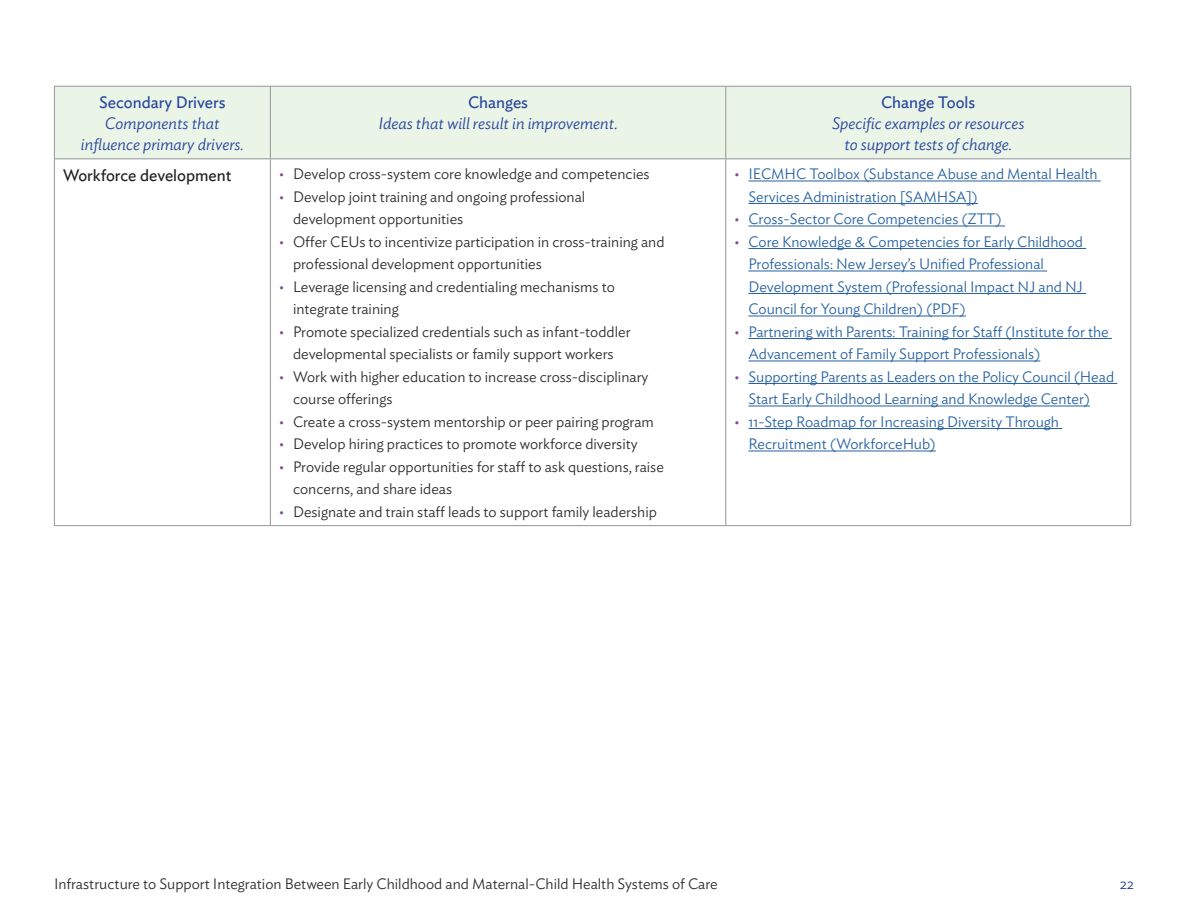
<style>
.page{position:relative;width:1188px;height:918px;background:#fff}
.page>*{position:absolute;margin:0;border:0;box-sizing:border-box;transform-origin:0 0}
.Table_head_blue{font:italic 300 16.5px/21px "Ideal Sans";color:#27459c;text-align:center}
.Table_head_blue-2{font:16.5px "Ideal Sans";color:#27459c}
.Table_row_header{font:16.5px "Ideal Sans";color:#231f20}
.t1{font:300 15px/22.5px "Ideal Sans";color:#2e2b2c}
.t2{font:300 15px/22.5px "Ideal Sans";color:#2661a1}
.t3{font:300 15px "Ideal Sans";color:#27459c}
.s1{font-size:12px;color:#81469a}
</style>
<div class="page">
<div style="left:55px;top:87px;width:1075px;height:71px;background:#eaf4e7"></div>
<hr style="left:54px;top:86px;width:216px;height:1px;background:#939598">
<hr style="left:54px;top:87px;width:1px;height:71px;background:#939598">
<hr style="left:270px;top:86px;width:456px;height:1px;background:#939598">
<hr style="left:270px;top:87px;width:1px;height:71px;background:#939598">
<hr style="left:726px;top:86px;width:405px;height:1px;background:#939598">
<hr style="left:725px;top:87px;width:1px;height:71px;background:#939598">
<hr style="left:1130px;top:87px;width:1px;height:71px;background:#939598">
<hr style="left:54px;top:158px;width:216px;height:1px;background:#939598">
<hr style="left:54px;top:159px;width:1px;height:366px;background:#939598">
<hr style="left:270px;top:158px;width:456px;height:1px;background:#939598">
<hr style="left:270px;top:159px;width:1px;height:366px;background:#939598">
<hr style="left:726px;top:158px;width:405px;height:1px;background:#939598">
<hr style="left:725px;top:159px;width:1px;height:366px;background:#939598">
<hr style="left:1130px;top:159px;width:1px;height:366px;background:#939598">
<hr style="left:54px;top:525px;width:216px;height:1px;background:#939598">
<hr style="left:270px;top:525px;width:456px;height:1px;background:#939598">
<hr style="left:726px;top:525px;width:405px;height:1px;background:#939598">
<hr style="left:748px;top:181px;width:353px;height:1px;background:#2661a1">
<hr style="left:748px;top:203px;width:230px;height:1px;background:#2661a1">
<hr style="left:748px;top:226px;width:257px;height:1px;background:#2661a1">
<hr style="left:748px;top:248px;width:338px;height:1px;background:#2661a1">
<hr style="left:748px;top:271px;width:299px;height:1px;background:#2661a1">
<hr style="left:748px;top:293px;width:338px;height:1px;background:#2661a1">
<hr style="left:748px;top:316px;width:218px;height:1px;background:#2661a1">
<hr style="left:748px;top:338px;width:364px;height:1px;background:#2661a1">
<hr style="left:748px;top:361px;width:292px;height:1px;background:#2661a1">
<hr style="left:748px;top:383px;width:369px;height:1px;background:#2661a1">
<hr style="left:748px;top:406px;width:342px;height:1px;background:#2661a1">
<hr style="left:748px;top:428px;width:314px;height:1px;background:#2661a1">
<hr style="left:748px;top:451px;width:188px;height:1px;background:#2661a1">
<p class="Table_head_blue-2" style="left:99px;top:90px;width:128px">Secondary Drivers</p>
<p class="Table_head_blue" style="left:105px;top:111px;width:116px">Components that</p>
<p class="Table_head_blue" style="left:81px;top:132px;width:164px">influence primary drivers.</p>
<p class="Table_head_blue-2" style="left:468px;top:90px;width:62px">Changes</p>
<p class="Table_head_blue" style="left:378px;top:111px;width:241px">Ideas that will result in improvement.</p>
<p class="Table_head_blue-2" style="left:881px;top:90px;width:96px">Change Tools</p>
<p class="Table_head_blue" style="left:832px;top:111px;width:194px">Specific examples or resources to support tests of change.</p>
<p class="Table_row_header" style="left:63px;top:162px;width:170px">Workforce development</p>
<p class="t1" style="left:279px;top:162px;width:372px"><span class="s1">•</span> Develop cross-system core knowledge and competencies</p>
<p class="t1" style="left:293px;top:184px;width:294px;text-indent:-14px"><span class="s1">•</span> Develop joint training and ongoing professional development opportunities</p>
<p class="t1" style="left:293px;top:229px;width:373px;text-indent:-14px"><span class="s1">•</span> Offer CEUs to incentivize participation in cross-training and professional development opportunities</p>
<p class="t1" style="left:293px;top:274px;width:323px;text-indent:-14px"><span class="s1">•</span> Leverage licensing and credentialing mechanisms to integrate training</p>
<p class="t1" style="left:279px;top:319px;width:353px;text-align:center"><span class="s1">•</span> Promote specialized credentials such as infant-toddler developmental specialists or family support workers</p>
<p class="t1" style="left:293px;top:364px;width:357px;text-indent:-14px"><span class="s1">•</span> Work with higher education to increase cross-disciplinary course offerings</p>
<p class="t1" style="left:279px;top:409px;width:376px"><span class="s1">•</span> Create a cross-system mentorship or peer pairing program</p>
<p class="t1" style="left:279px;top:432px;width:360px"><span class="s1">•</span> Develop hiring practices to promote workforce diversity</p>
<p class="t1" style="left:293px;top:454px;width:372px;text-indent:-14px"><span class="s1">•</span> Provide regular opportunities for staff to ask questions, raise concerns, and share ideas</p>
<p class="t1" style="left:279px;top:499px;width:379px"><span class="s1">•</span> Designate and train staff leads to support family leadership</p>
<p class="t2" style="left:748px;top:162px;width:351px;text-indent:-14px"><span class="s1">•</span> IECMHC Toolbox (Substance Abuse and Mental Health<br>Services Administration [SAMHSA])</p>
<p class="t2" style="left:734px;top:207px;width:269px"><span class="s1">•</span> Cross-Sector Core Competencies (ZTT)</p>
<p class="t2" style="left:748px;top:229px;width:336px;text-indent:-14px"><span class="s1">•</span> Core Knowledge &amp; Competencies for Early Childhood Professionals: New Jersey’s Unified Professional Development System (Professional Impact NJ and NJ Council for Young Children) (PDF)</p>
<p class="t2" style="left:748px;top:319px;width:362px;text-indent:-14px"><span class="s1">•</span> Partnering with Parents: Training for Staff (Institute for the<br>Advancement of Family Support Professionals)</p>
<p class="t2" style="left:748px;top:364px;width:367px;text-indent:-14px"><span class="s1">•</span> Supporting Parents as Leaders on the Policy Council (Head<br>Start Early Childhood Learning and Knowledge Center)</p>
<p class="t2" style="left:748px;top:409px;width:312px;text-indent:-14px"><span class="s1">•</span> 11-Step Roadmap for Increasing Diversity Through<br>Recruitment (WorkforceHub)</p>
<p class="t1" style="left:54px;top:872px;width:665px">Infrastructure to Support Integration Between Early Childhood and Maternal-Child Health Systems of Care</p>
<p class="t3" style="left:1120px;top:873px;width:16px">22</p>
</div>
